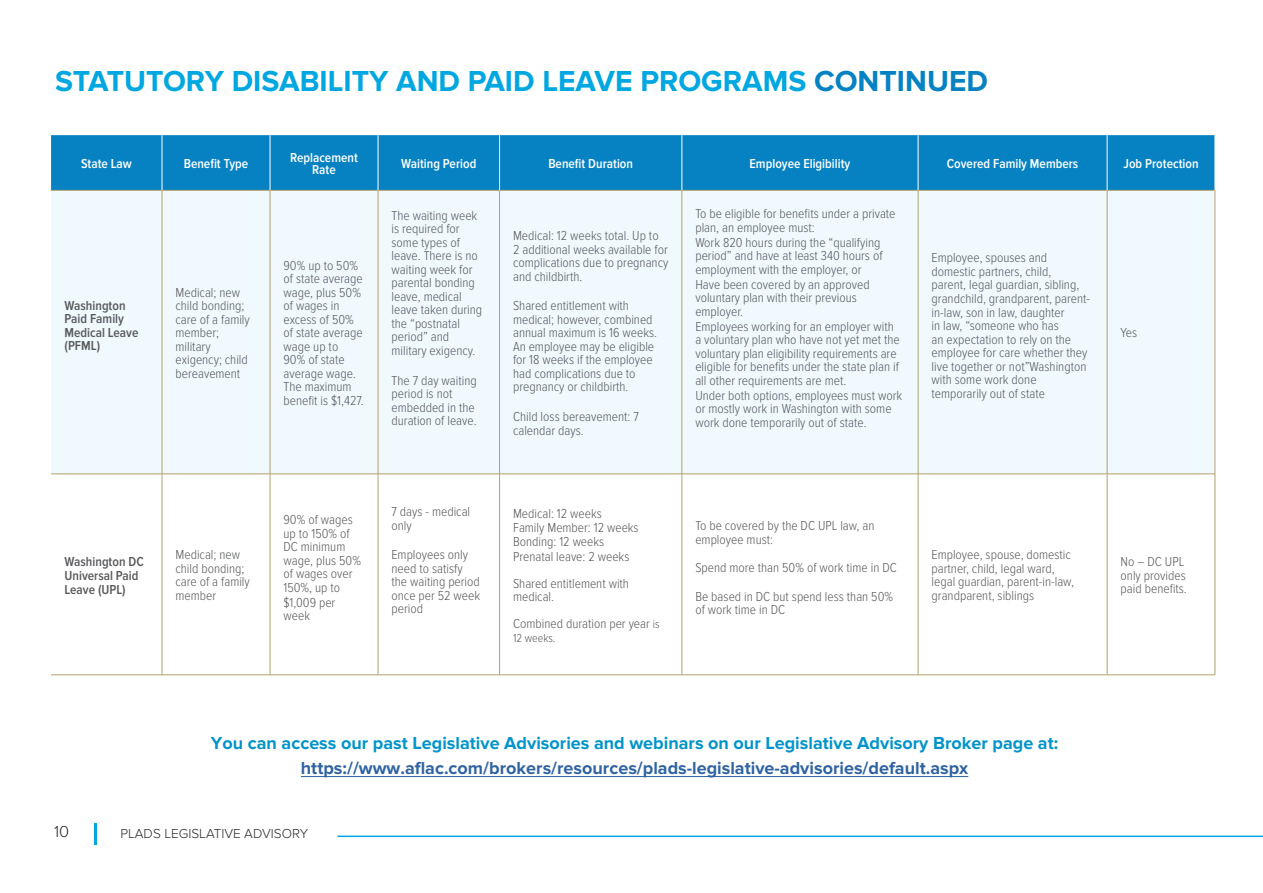
<style>
.page{position:relative;width:1263px;height:893px;background:#fff}
.page>*{position:absolute;margin:0;border:0;box-sizing:border-box;transform-origin:0 0}
.t1{font:700 30px "Proxima Nova";color:#01a7e1}
.t2{font:700 18px "Proxima Nova";color:#0094ca}
.t3{font:700 18px "Proxima Nova";color:#2f63a2}
.t4{font:300 16.5px "Proxima Nova";color:#292829}
.t5{font:300 13.5px/13.5px "Proxima Nova Cond";color:#58595b}
.t6{font:600 13.5px/12px "Proxima Nova Cond";color:#fff;text-align:center}
.t7{font:600 13.5px/13.5px "Proxima Nova Cond";color:#58595b}
.t8{font:300 13.5px "Proxima Nova";color:#292829}
.t9{font:300 12px "Proxima Nova Cond";color:#58595b}
.s1{color:#fff}
.s2{font-size:12px}
</style>
<div class="page">
<hr style="left:94px;top:824px;width:2px;height:21px;background:#01a7e1">
<hr style="left:337px;top:836px;width:926px;height:1px;background:#01a7e1">
<div style="left:51px;top:135px;width:1163px;height:55px;background:#0682c3"></div>
<div style="left:51px;top:191px;width:1164px;height:283px;background:#eff9fe"></div>
<svg style="left:51px;top:475px;width:1164px;height:200px"></svg>
<hr style="left:51px;top:190px;width:111px;height:1px;background:#b2a06d">
<hr style="left:162px;top:190px;width:108px;height:1px;background:#b2a06d">
<hr style="left:162px;top:191px;width:1px;height:283px;background:#b2a06d">
<hr style="left:270px;top:190px;width:108px;height:1px;background:#b2a06d">
<hr style="left:270px;top:191px;width:1px;height:283px;background:#b2a06d">
<hr style="left:378px;top:190px;width:122px;height:1px;background:#b2a06d">
<hr style="left:378px;top:191px;width:1px;height:283px;background:#b2a06d">
<hr style="left:500px;top:190px;width:182px;height:1px;background:#b2a06d">
<hr style="left:499px;top:191px;width:1px;height:283px;background:#b2a06d">
<hr style="left:682px;top:190px;width:236px;height:1px;background:#b2a06d">
<hr style="left:682px;top:191px;width:1px;height:283px;background:#b2a06d">
<hr style="left:918px;top:190px;width:189px;height:1px;background:#b2a06d">
<hr style="left:918px;top:191px;width:1px;height:283px;background:#b2a06d">
<hr style="left:1107px;top:190px;width:108px;height:1px;background:#b2a06d">
<hr style="left:1107px;top:191px;width:1px;height:283px;background:#b2a06d">
<hr style="left:1215px;top:191px;width:1px;height:283px;background:#b2a06d">
<hr style="left:51px;top:474px;width:111px;height:1px;background:#b2a06d">
<hr style="left:162px;top:474px;width:108px;height:1px;background:#b2a06d">
<hr style="left:162px;top:474px;width:1px;height:201px;background:#b2a06d">
<hr style="left:270px;top:474px;width:108px;height:1px;background:#b2a06d">
<hr style="left:270px;top:474px;width:1px;height:201px;background:#b2a06d">
<hr style="left:378px;top:474px;width:122px;height:1px;background:#b2a06d">
<hr style="left:378px;top:474px;width:1px;height:201px;background:#b2a06d">
<hr style="left:500px;top:474px;width:182px;height:1px;background:#b2a06d">
<hr style="left:499px;top:474px;width:1px;height:201px;background:#b2a06d">
<hr style="left:682px;top:474px;width:236px;height:1px;background:#b2a06d">
<hr style="left:682px;top:474px;width:1px;height:201px;background:#b2a06d">
<hr style="left:918px;top:474px;width:189px;height:1px;background:#b2a06d">
<hr style="left:918px;top:474px;width:1px;height:201px;background:#b2a06d">
<hr style="left:1107px;top:474px;width:108px;height:1px;background:#b2a06d">
<hr style="left:1107px;top:474px;width:1px;height:201px;background:#b2a06d">
<hr style="left:1215px;top:474px;width:1px;height:201px;background:#b2a06d">
<hr style="left:51px;top:675px;width:111px;height:1px;background:#b2a06d">
<hr style="left:162px;top:675px;width:108px;height:1px;background:#b2a06d">
<hr style="left:270px;top:675px;width:108px;height:1px;background:#b2a06d">
<hr style="left:378px;top:675px;width:122px;height:1px;background:#b2a06d">
<hr style="left:500px;top:675px;width:182px;height:1px;background:#b2a06d">
<hr style="left:682px;top:675px;width:236px;height:1px;background:#b2a06d">
<hr style="left:918px;top:675px;width:189px;height:1px;background:#b2a06d">
<hr style="left:1107px;top:675px;width:108px;height:1px;background:#b2a06d">
<hr style="left:162px;top:135px;width:1px;height:55px;background:#fff">
<hr style="left:270px;top:135px;width:1px;height:55px;background:#fff">
<hr style="left:378px;top:135px;width:1px;height:55px;background:#fff">
<hr style="left:499px;top:135px;width:1px;height:55px;background:#fff">
<hr style="left:681px;top:135px;width:1px;height:55px;background:#fff">
<hr style="left:918px;top:135px;width:1px;height:55px;background:#fff">
<hr style="left:1107px;top:135px;width:1px;height:55px;background:#fff">
<hr style="left:301px;top:776px;width:667px;height:1px;background:#2f63a2">
<h1 class="t1" style="left:55px;top:64px;width:934px">STATUTORY DISABILITY AND PAID LEAVE PROGRAMS <span class="s1">CONTINUED</span></h1>
<p class="t6" style="left:81px;top:158px;width:52px">State Law</p>
<p class="t6" style="left:184px;top:158px;width:66px">Benefit Type</p>
<p class="t6" style="left:290px;top:152px;width:69px">Replacement<br>Rate</p>
<p class="t6" style="left:401px;top:158px;width:77px">Waiting Period</p>
<p class="t6" style="left:548px;top:158px;width:86px">Benefit Duration</p>
<p class="t6" style="left:750px;top:158px;width:102px">Employee Eligibility</p>
<p class="t6" style="left:947px;top:158px;width:133px">Covered Family Members</p>
<p class="t6" style="left:1123px;top:158px;width:77px">Job Protection</p>
<p class="t7" style="left:65px;top:299px;width:75px">Washington<br>Paid Family<br>Medical Leave (PFML)</p>
<p class="t5" style="left:175px;top:286px;width:76px">Medical; new child bonding; care of a family member; military exigency; child bereavement</p>
<p class="t7" style="left:65px;top:554px;width:81px;line-height:14.9px">Washington DC<br>Universal Paid</p>
<p class="t7" style="left:65px;top:583px;width:63px">Leave (UPL)</p>
<p class="t5" style="left:175px;top:548px;width:76px">Medical; new child bonding; care of a family member</p>
<p class="t5" style="left:283px;top:259px;width:82px">90% up to 50% of state average wage, plus 50% of wages in excess of 50% of state average wage up to<br>90% of state average wage.<br>The maximum benefit is $1,427.</p>
<p class="t5" style="left:391px;top:209px;width:92px">The waiting week is required for some types of leave. There is no waiting week for parental bonding leave, medical leave taken during the “postnatal period” and military exigency.</p>
<p class="t5" style="left:391px;top:374px;width:87px">The 7 day waiting period is not embedded in the duration of leave.</p>
<p class="t5" style="left:283px;top:513px;width:79px">90% of wages up to 150% of<br>DC minimum wage, plus 50% of wages over<br>150%, up to</p>
<p class="t5" style="left:283px;top:596px;width:53px">$1,009 per week</p>
<p class="t5" style="left:391px;top:505px;width:80px">7 days - medical only</p>
<p class="t5" style="left:391px;top:548px;width:90px">Employees only need to satisfy the waiting period once per 52 week period</p>
<p class="t5" style="left:513px;top:229px;width:157px">Medical: 12 weeks total. Up to<br>2 additional weeks available for complications due to pregnancy and childbirth.</p>
<p class="t5" style="left:513px;top:299px;width:146px">Shared entitlement with medical; however, combined annual maximum is 16 weeks.<br>An employee may be eligible for 18 weeks if the employee had complications due to pregnancy or childbirth.</p>
<p class="t5" style="left:513px;top:410px;width:127px">Child loss bereavement: 7 calendar days.</p>
<p class="t5" style="left:695px;top:207px;width:202px">To be eligible for benefits under a private plan, an employee must:</p>
<p class="t5" style="left:695px;top:236px;width:189px">Work 820 hours during the “qualifying period” and have at least 340 hours of employment with the employer, or</p>
<p class="t5" style="left:695px;top:278px;width:176px">Have been covered by an approved voluntary plan with their previous employer.</p>
<p class="t5" style="left:695px;top:320px;width:206px">Employees working for an employer with a voluntary plan who have not yet met the voluntary plan eligibility requirements are eligible for benefits under the state plan if all other requirements are met.</p>
<p class="t5" style="left:695px;top:389px;width:208px">Under both options, employees must work or mostly work in Washington with some work done temporarily out of state.</p>
<p class="t5" style="left:513px;top:506px;width:127px;line-height:14.9px">Medical: 12 weeks<br>Family Member: 12 weeks</p>
<p class="t5" style="left:513px;top:534px;width:118px;line-height:14.9px">Bonding: 12 weeks<br>Prenatal leave: 2 weeks</p>
<p class="t5" style="left:513px;top:577px;width:117px">Shared entitlement with medical.</p>
<p class="t5" style="left:513px;top:617px;width:148px">Combined duration per year <span class="s2">is</span></p>
<p class="t9" style="left:513px;top:631px;width:44px">12 weeks.</p>
<p class="t5" style="left:695px;top:519px;width:181px">To be covered by the DC UPL law, an employee must:</p>
<p class="t5" style="left:695px;top:554px;width:203px;line-height:28.3px">Spend more than 50% of work time in DC<br>Be based in DC but spend less than 50%</p>
<p class="t5" style="left:695px;top:603px;width:91px">of work time in DC</p>
<p class="t5" style="left:931px;top:251px;width:160px">Employee, spouses and domestic partners, child,<br>parent, legal guardian, sibling, grandchild, grandparent, parent&shy;in-law, son in law, daughter<br>in law, “someone who has<br>an expectation to rely on the employee for care whether they live together or not”Washington with some work done temporarily out of state</p>
<p class="t5" style="left:1120px;top:326px;width:18px">Yes</p>
<p class="t5" style="left:932px;top:548px;width:144px">Employee, spouse, domestic partner, child, legal ward, legal guardian, parent-in-law, grandparent, siblings</p>
<p class="t5" style="left:1121px;top:555px;width:68px">No – DC UPL only provides paid benefits.</p>
<h2 class="t2" style="left:211px;top:732px;width:849px">You can access our past Legislative Advisories and webinars on our Legislative Advisory Broker page at:</h2>
<h2 class="t3" style="left:301px;top:758px;width:669px">https://www.aflac.com/brokers/resources/plads-legislative-advisories/default.aspx</h2>
<p class="t4" style="left:54px;top:822px;width:17px">10</p>
<p class="t8" style="left:120px;top:825px;width:189px">PLADS LEGISLATIVE ADVISORY</p>
</div>
